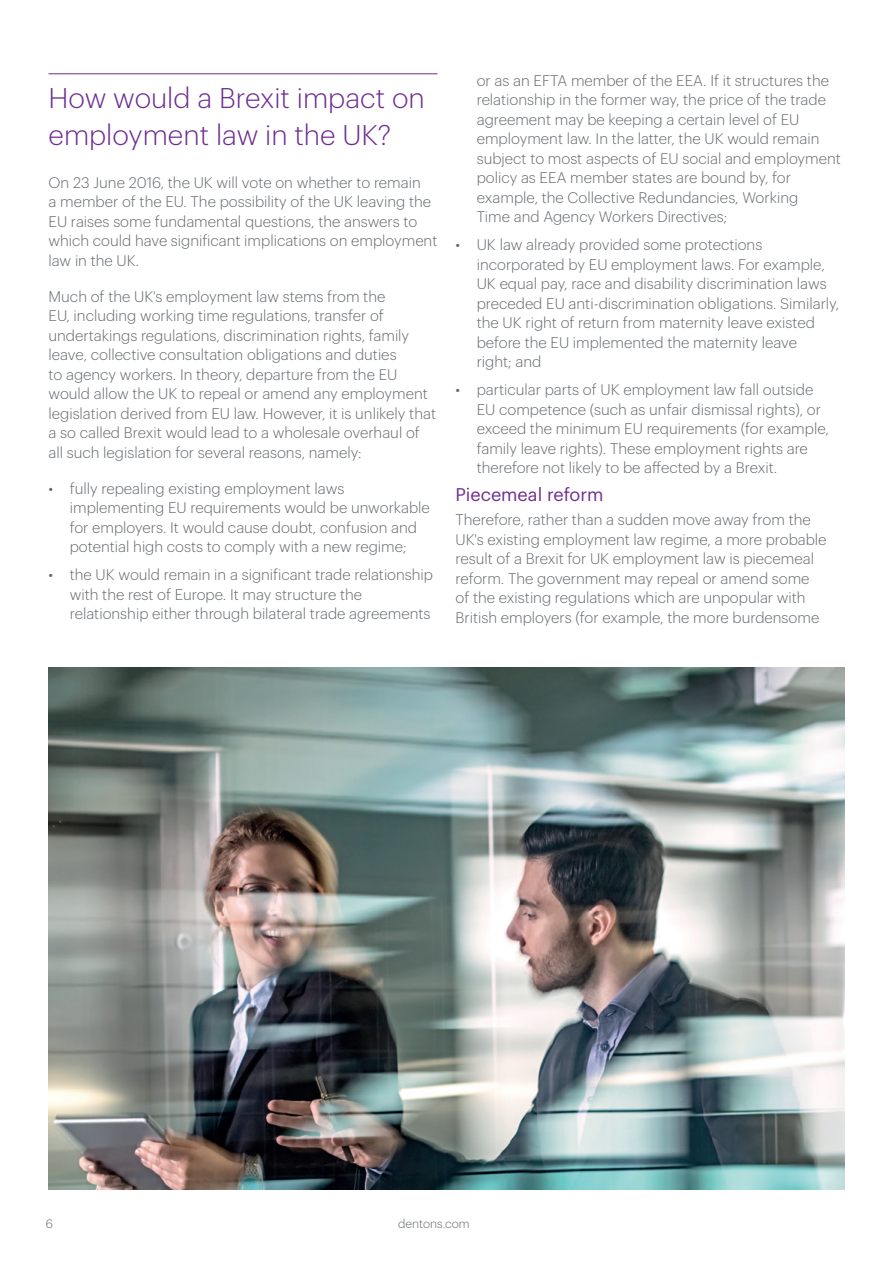
<style>
.page{position:relative;width:893px;height:1263px;background:#fff}
.page>*{position:absolute;margin:0;border:0;box-sizing:border-box;transform-origin:0 0}
.t1{font:300 27.9px/36.3px "Dentons Sans";color:#6e2c91}
.t2{font:18px "Dentons Sans";color:#6e2c91}
.t3{font:300 15px/19.5px "Dentons Sans";color:#64696d}
.t4{font:300 12px "Dentons Sans";color:#64696d}
</style>
<div class="page">
<hr style="left:49px;top:73px;width:388px;height:1px;background:#6e2c91">
<img style="left:49px;top:668px;width:795px;height:521px">
<h1 class="t1" style="left:49px;top:78px;width:378px">How would a Brexit impact on employment law in the UK?</h1>
<p class="t3" style="left:49px;top:171px;width:390px">On 23 June 2016, the UK will vote on whether to remain<br>a member of the EU. The possibility of the UK leaving the EU raises some fundamental questions, the answers to which could have significant implications on employment law in the UK.</p>
<p class="t3" style="left:49px;top:285px;width:389px">Much of the UK's employment law stems from the<br>EU, including working time regulations, transfer of undertakings regulations, discrimination rights, family leave, collective consultation obligations and duties<br>to agency workers. In theory, departure from the EU would allow the UK to repeal or amend any employment legislation derived from EU law. However, it is unlikely that a so called Brexit would lead to a wholesale overhaul of all such legislation for several reasons, namely:</p>
<p class="t3" style="left:70px;top:477px;width:362px;text-indent:-21px">• fully repealing existing employment laws implementing EU requirements would be unworkable for employers. It would cause doubt, confusion and potential high costs to comply with a new regime;</p>
<p class="t3" style="left:70px;top:564px;width:365px;text-indent:-21px">• the UK would remain in a significant trade relationship with the rest of Europe. It may structure the relationship either through bilateral trade agreements</p>
<p class="t3" style="left:477px;top:69px;width:366px">or as an EFTA member of the EEA. If it structures the relationship in the former way, the price of the trade agreement may be keeping a certain level of EU employment law. In the latter, the UK would remain subject to most aspects of EU social and employment policy as EEA member states are bound by, for example, the Collective Redundancies, Working<br>Time and Agency Workers Directives;</p>
<p class="t3" style="left:477px;top:234px;width:364px;text-indent:-21px">• UK law already provided some protections incorporated by EU employment laws. For example, UK equal pay, race and disability discrimination laws preceded EU anti-discrimination obligations. Similarly, the UK right of return from maternity leave existed before the EU implemented the maternity leave<br>right; and</p>
<p class="t3" style="left:477px;top:379px;width:354px;text-indent:-21px">• particular parts of UK employment law fall outside EU competence (such as unfair dismissal rights), or exceed the minimum EU requirements (for example, family leave rights). These employment rights are therefore not likely to be affected by a Brexit.</p>
<p class="t2" style="left:455px;top:481px;width:150px">Piecemeal reform</p>
<p class="t3" style="left:455px;top:509px;width:373px">Therefore, rather than a sudden move away from the UK's existing employment law regime, a more probable result of a Brexit for UK employment law is piecemeal reform. The government may repeal or amend some of the existing regulations which are unpopular with British employers (for example, the more burdensome</p>
<p class="t4" style="left:46px;top:1215px;width:9px">6</p>
<p class="t4" style="left:398px;top:1215px;width:73px">dentons.com</p>
</div>
